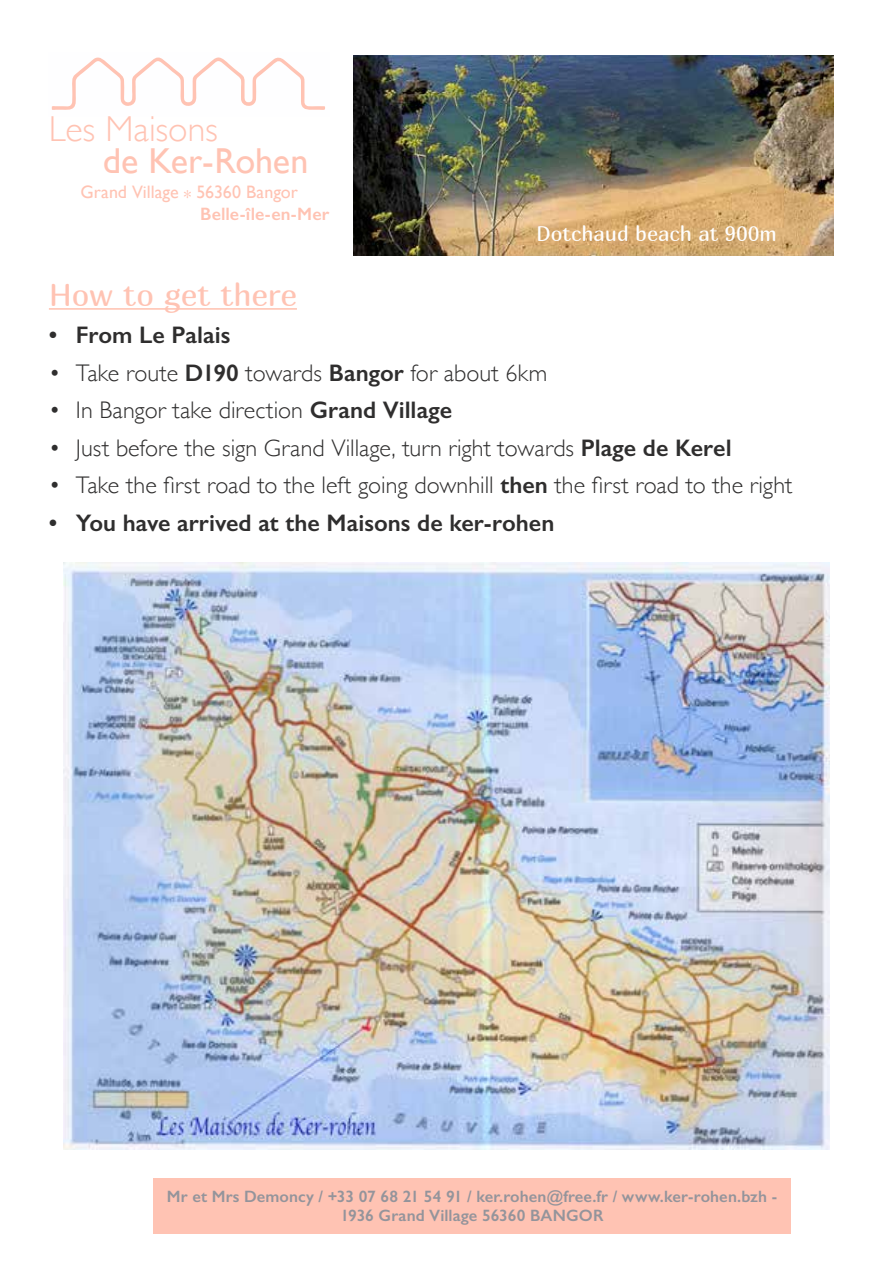
<style>
.page{position:relative;width:893px;height:1263px;background:#fff}
.page>*{position:absolute;margin:0;border:0;box-sizing:border-box;transform-origin:0 0}
.t1{font:36px "Gill Sans";letter-spacing:-.005em;color:#ffc3b3}
.t2{font:300 36px "Gill Sans";letter-spacing:-.005em;color:#ffc3b3}
.t3{font:31.5px "Marmelad";letter-spacing:-.01em;color:#ffc3b3}
.t4{font:300 24px "Gill Sans";letter-spacing:.005em;color:#2f2e2e}
.t5{font:600 24px "Gill Sans";color:#2f2e2e}
.t6{font:21px "Marmelad";color:#fff}
.t7{font:18px "Gill Sans";color:#ffc3b3}
.t8{font:600 18px "Gill Sans";letter-spacing:.005em;color:#ffc3b3}
.t9{font:600 16.5px/19.8px "Gill Sans";letter-spacing:.005em;color:#94949b;text-align:center}
.s1{font-weight:600}
</style>
<div class="page">
<div style="left:153px;top:1178px;width:638px;height:55px;background:#ffc3b3"></div>
<svg style="left:51px;top:57px;width:274px;height:53px"></svg>
<img style="left:353px;top:56px;width:481px;height:199px">
<hr style="left:49px;top:308px;width:248px;height:2px;background:#ffc3b3">
<img style="left:64px;top:563px;width:765px;height:586px">
<h1 class="t2" style="left:49px;top:101px;width:170px">Les Maisons</h1>
<h1 class="t1" style="left:103px;top:140px;width:207px">de Ker-Rohen</h1>
<p class="t7" style="left:80px;top:182px;width:219px">Grand Village * 56360 Bangor</p>
<p class="t8" style="left:200px;top:203px;width:131px">Belle-île-en-Mer</p>
<p class="t6" style="left:536px;top:218px;width:242px">Dotchaud beach at 900m</p>
<h2 class="t3" style="left:49px;top:271px;width:250px">How to get there</h2>
<p class="t5" style="left:49px;top:321px;width:183px">• From Le Palais</p>
<p class="t4" style="left:49px;top:354px;width:500px">• Take route <span class="s1">D190</span> towards <span class="s1">Bangor</span> for about 6km</p>
<p class="t4" style="left:49px;top:391px;width:405px">• In Bangor take direction <span class="s1">Grand Village</span></p>
<p class="t4" style="left:49px;top:429px;width:684px">• Just before the sign Grand Village, turn right towards <span class="s1">Plage de Kerel</span></p>
<p class="t4" style="left:49px;top:466px;width:745px">• Take the first road to the left going downhill <span class="s1">then</span> the first road to the right</p>
<p class="t5" style="left:49px;top:508px;width:507px">• You have arrived at the Maisons de ker-rohen</p>
<p class="t9" style="left:167px;top:1186px;width:612px">Mr et Mrs Demoncy / +33 07 68 21 54 91 / ker.rohen@free.fr / www.ker-rohen.bzh -<br>1936 Grand Village 56360 BANGOR</p>
</div>
